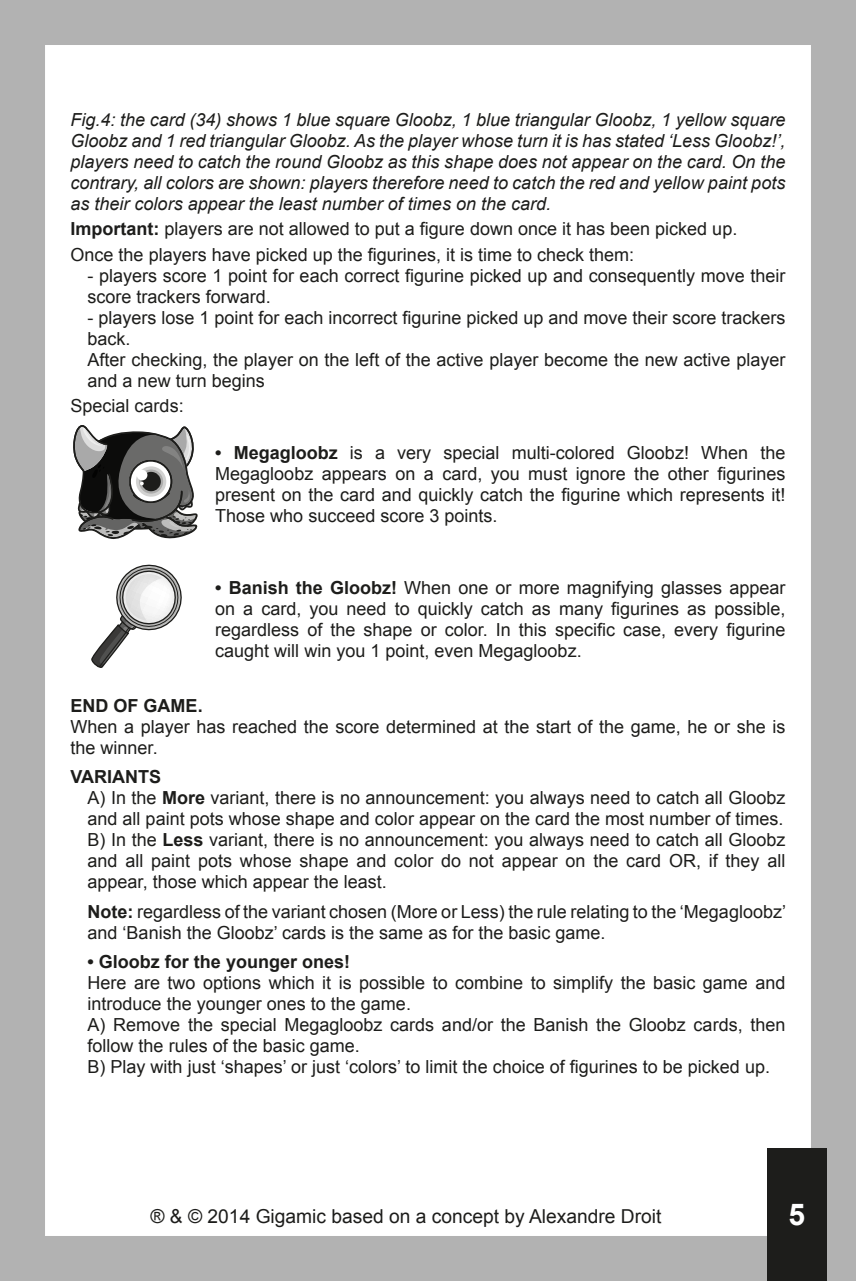
<style>
.page{position:relative;width:856px;height:1281px;background:#fff}
.page>*{position:absolute;margin:0;border:0;box-sizing:border-box;transform-origin:0 0}
.t1{font:700 30px "Arial";color:#fff}
.t2{font:19.2px "Arial";color:#1d1d1b}
.t3{font:18px/21px "Arial";color:#1d1d1b}
.t4{font:italic 18px/21px "Arial";color:#1d1d1b;text-align:justify}
.t5{font:700 18px "Arial";color:#1d1d1b}
.s1{font-weight:700}
</style>
<div class="page">
<hr style="left:0;top:0;width:2px;height:1281px;background:#b2b2b2">
<div style="left:2px;top:0;width:853px;height:1281px;background:#b2b2b2"></div>
<div style="left:45px;top:45px;width:766px;height:1191px;background:#fff"></div>
<div style="left:766px;top:1148px;width:60px;height:133px;background:#1d1d1b"></div>
<svg style="left:90px;top:561px;width:96px;height:109px;background:#dadad9"></svg>
<svg style="left:72px;top:424px;width:128px;height:116px;background:#818180"></svg>
<p class="t4" style="left:71px;top:110px;width:716px">Fig.4: the card (34) shows 1 blue square Gloobz, 1 blue triangular Gloobz, 1 yellow square Gloobz and 1 red triangular Gloobz. As the player whose turn it is has stated ‘Less Gloobz!’, players need to catch the round Gloobz as this shape does not appear on the card. On the contrary, all colors are shown: players therefore need to catch the red and yellow paint pots as their colors appear the least number of times on the card.</p>
<p class="t3" style="left:71px;top:219px;width:668px"><span class="s1">Important:</span> players are not allowed to put a figure down once it has been picked up.</p>
<p class="t3" style="left:71px;top:244px;width:565px">Once the players have picked up the figurines, it is time to check them:</p>
<p class="t3" style="left:88px;top:265px;width:699px">- players score 1 point for each correct figurine picked up and consequently move their score trackers forward.</p>
<p class="t3" style="left:88px;top:307px;width:699px">- players lose 1 point for each incorrect figurine picked up and move their score trackers back.</p>
<p class="t3" style="left:88px;top:349px;width:699px">After checking, the player on the left of the active player become the new active player and a new turn begins</p>
<p class="t3" style="left:71px;top:395px;width:115px">Special cards:</p>
<p class="t3" style="left:215px;top:442px;width:571px;text-align:justify"><span class="s1">• Megagloobz</span> is a very special multi-colored Gloobz! When the Megagloobz appears on a card, you must ignore the other figurines present on the card and quickly catch the figurine which represents it!<br>Those who succeed score 3 points.</p>
<p class="t3" style="left:215px;top:577px;width:571px;text-align:justify"><span class="s1">• Banish the Gloobz!</span> When one or more magnifying glasses appear on a card, you need to quickly catch as many figurines as possible, regardless of the shape or color. In this specific case, every figurine caught will win you 1 point, even Megagloobz.</p>
<p class="t5" style="left:71px;top:693px;width:134px">END OF GAME.</p>
<p class="t3" style="left:71px;top:716px;width:716px">When a player has reached the score determined at the start of the game, he or she is the winner.</p>
<p class="t5" style="left:71px;top:765px;width:92px">VARIANTS</p>
<p class="t3" style="left:88px;top:787px;width:699px">A) In the <span class="s1">More</span> variant, there is no announcement: you always need to catch all Gloobz and all paint pots whose shape and color appear on the card the most number of times.</p>
<p class="t3" style="left:88px;top:829px;width:699px;text-align:justify">B) In the <span class="s1">Less</span> variant, there is no announcement: you always need to catch all Gloobz and all paint pots whose shape and color do not appear on the card OR, if they all appear, those which appear the least.</p>
<p class="t3" style="left:88px;top:901px;width:699px"><span class="s1">Note:</span> regardless of the variant chosen (More or Less) the rule relating to the ‘Megagloobz’ and ‘Banish the Gloobz’ cards is the same as for the basic game.</p>
<p class="t5" style="left:88px;top:950px;width:264px">• Gloobz for the younger ones!</p>
<p class="t3" style="left:88px;top:972px;width:699px">Here are two options which it is possible to combine to simplify the basic game and introduce the younger ones to the game.</p>
<p class="t3" style="left:88px;top:1014px;width:699px">A) Remove the special Megagloobz cards and/or the Banish the Gloobz cards, then follow the rules of the basic game.</p>
<p class="t3" style="left:88px;top:1056px;width:683px">B) Play with just ‘shapes’ or just ‘colors’ to limit the choice of figurines to be picked up.</p>
<p class="t2" style="left:150px;top:1203px;width:512px">® &amp; © 2014 Gigamic based on a concept by Alexandre Droit</p>
<p class="t1" style="left:788px;top:1194px;width:18px">5</p>
</div>
